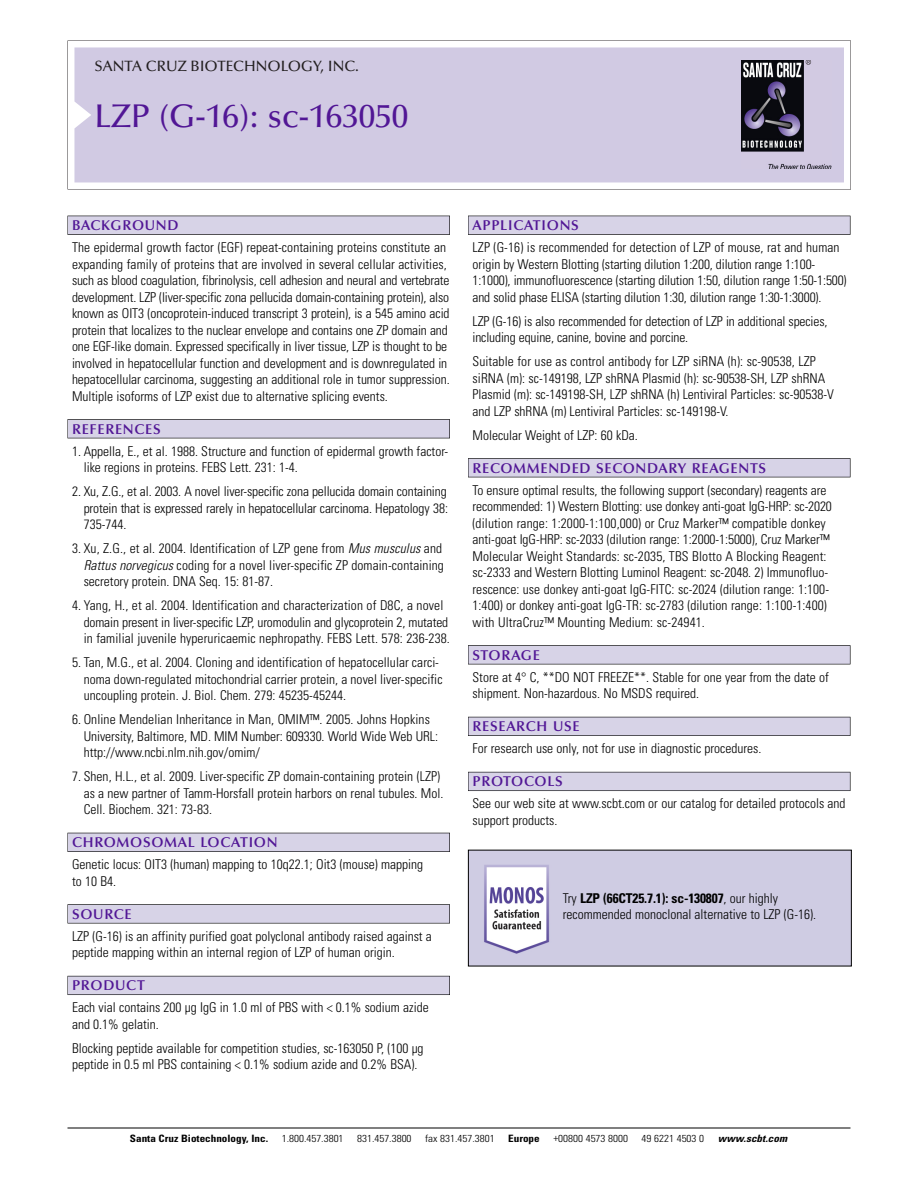
<style>
.page{position:relative;width:918px;height:1188px;background:#fff}
.page>*{position:absolute;margin:0;border:0;box-sizing:border-box;transform-origin:0 0}
.t1{font:500 33px "Optima";color:#511695}
.t2{font:500 15px "Optima";color:#231f20}
.t3{font:600 14.25px "Optima";letter-spacing:.05em;color:#511695}
.t4{font:300 condensed 13.5px/16.5px "Univers";color:#000}
.t5{font:300 condensed 10.2px "Univers";color:#000;scale:1.1 1}
.t6{font:700 condensed 10.2px "Univers";color:#000;scale:1.1 1}
.t7{font:italic 700 condensed 10.2px "Univers";letter-spacing:.005em;color:#000;scale:1.1 1}
.s1{font-style:italic}
.s2{font-weight:700}
</style>
<div class="page">
<svg style="left:68px;top:40px;width:783px;height:149px"></svg>
<div style="left:74px;top:47px;width:770px;height:135px;background:#d1cae3"></div>
<img style="left:741px;top:60px;width:90px;height:108px">
<div style="left:68px;top:216px;width:382px;height:19px;background:#525155"></div>
<div style="left:68px;top:216px;width:381px;height:18px;background:#d7d3e7"></div>
<div style="left:68px;top:419px;width:382px;height:19px;background:#525155"></div>
<div style="left:68px;top:420px;width:381px;height:18px;background:#d7d3e7"></div>
<div style="left:68px;top:833px;width:382px;height:19px;background:#525158"></div>
<div style="left:68px;top:833px;width:381px;height:18px;background:#d7d3e7"></div>
<div style="left:68px;top:904px;width:382px;height:19px;background:#575759"></div>
<div style="left:68px;top:905px;width:381px;height:18px;background:#d7d3e7"></div>
<div style="left:68px;top:976px;width:382px;height:19px;background:#5b5a62"></div>
<div style="left:68px;top:976px;width:381px;height:18px;background:#d7d3e7"></div>
<div style="left:468px;top:216px;width:382px;height:19px;background:#525155"></div>
<div style="left:468px;top:216px;width:382px;height:18px;background:#d7d3e7"></div>
<div style="left:468px;top:458px;width:382px;height:19px;background:#525155"></div>
<div style="left:468px;top:459px;width:382px;height:18px;background:#d7d3e7"></div>
<div style="left:468px;top:645px;width:382px;height:19px;background:#545357"></div>
<div style="left:468px;top:646px;width:382px;height:18px;background:#d7d3e7"></div>
<div style="left:468px;top:717px;width:382px;height:19px;background:#54535a"></div>
<div style="left:468px;top:717px;width:382px;height:18px;background:#d7d3e7"></div>
<div style="left:468px;top:772px;width:382px;height:19px;background:#5b5a62"></div>
<div style="left:468px;top:772px;width:382px;height:18px;background:#d7d3e7"></div>
<hr style="left:68px;top:1128px;width:782px;height:1px;background:#000">
<img style="left:470px;top:852px;width:380px;height:112px">
<p class="t2" style="left:94px;top:61px;width:266px">SANTA CRUZ BIOTECHNOLOGY, INC.</p>
<h1 class="t1" style="left:94px;top:103px;width:315px">LZP (G-16): sc-163050</h1>
<p class="t3" style="left:72px;top:219px;width:108px">BACKGROUND</p>
<p class="t4" style="left:72px;top:240px;width:379px">The epidermal growth factor (EGF) repeat-containing proteins constitute an expanding family of proteins that are involved in several cellular activities, such as blood coagulation, fibrinolysis, cell adhesion and neural and vertebrate development. LZP (liver-specific zona pellucida domain-containing protein), also known as OIT3 (oncoprotein-induced transcript 3 protein), is a 545 amino acid protein that localizes to the nuclear envelope and contains one ZP domain and one EGF-like domain. Expressed specifically in liver tissue, LZP is thought to be involved in hepatocellular function and development and is downregulated in hepatocellular carcinoma, suggesting an additional role in tumor suppression.<br>Multiple isoforms of LZP exist due to alternative splicing events.</p>
<p class="t3" style="left:72px;top:423px;width:90px">REFERENCES</p>
<p class="t4" style="left:84px;top:444px;width:366px;text-indent:-12px">1. Appella, E., et al. 1988. Structure and function of epidermal growth factor&shy;like regions in proteins. FEBS Lett. 231: 1-4.</p>
<p class="t4" style="left:84px;top:484px;width:366px;text-align:justify;text-indent:-12px">2. Xu, Z.G., et al. 2003. A novel liver-specific zona pellucida domain containing protein that is expressed rarely in hepatocellular carcinoma. Hepatology 38:<br>735-744.</p>
<p class="t4" style="left:84px;top:541px;width:362px;text-indent:-12px">3. Xu, Z.G., et al. 2004. Identification of LZP gene from <span class="s1">Mus musculus</span> and<br><span class="s1">Rattus norvegicus</span> coding for a novel liver-specific ZP domain-containing secretory protein. DNA Seq. 15: 81-87.</p>
<p class="t4" style="left:84px;top:598px;width:368px;text-indent:-12px">4. Yang, H., et al. 2004. Identification and characterization of D8C, a novel domain present in liver-specific LZP, uromodulin and glycoprotein 2, mutated in familial juvenile hyperuricaemic nephropathy. FEBS Lett. 578: 236-238.</p>
<p class="t4" style="left:84px;top:655px;width:360px;text-indent:-12px">5. Tan, M.G., et al. 2004. Cloning and identification of hepatocellular carci&shy;noma down-regulated mitochondrial carrier protein, a novel liver-specific uncoupling protein. J. Biol. Chem. 279: 45235-45244.</p>
<p class="t4" style="left:84px;top:712px;width:356px;text-indent:-12px">6. Online Mendelian Inheritance in Man, OMIM™. 2005. Johns Hopkins<br>University, Baltimore, MD. MIM Number: 609330. World Wide Web URL: http://www.ncbi.nlm.nih.gov/omim/</p>
<p class="t4" style="left:84px;top:769px;width:361px;text-indent:-12px">7. Shen, H.L., et al. 2009. Liver-specific ZP domain-containing protein (LZP) as a new partner of Tamm-Horsfall protein harbors on renal tubules. Mol.<br>Cell. Biochem. 321: 73-83.</p>
<p class="t3" style="left:72px;top:837px;width:207px">CHROMOSOMAL LOCATION</p>
<p class="t4" style="left:72px;top:857px;width:353px">Genetic locus: OIT3 (human) mapping to 10q22.1; Oit3 (mouse) mapping to 10 B4.</p>
<p class="t3" style="left:72px;top:908px;width:61px">SOURCE</p>
<p class="t4" style="left:72px;top:929px;width:361px">LZP (G-16) is an affinity purified goat polyclonal antibody raised against a peptide mapping within an internal region of LZP of human origin.</p>
<p class="t3" style="left:72px;top:980px;width:74px">PRODUCT</p>
<p class="t4" style="left:72px;top:1000px;width:358px">Each vial contains 200 µg IgG in 1.0 ml of PBS with &lt; 0.1% sodium azide and 0.1% gelatin.</p>
<p class="t4" style="left:72px;top:1041px;width:353px">Blocking peptide available for competition studies, sc-163050 P, (100 µg peptide in 0.5 ml PBS containing &lt; 0.1% sodium azide and 0.2% BSA).</p>
<p class="t3" style="left:473px;top:219px;width:108px">APPLICATIONS</p>
<p class="t4" style="left:473px;top:240px;width:376px">LZP (G-16) is recommended for detection of LZP of mouse, rat and human origin by Western Blotting (starting dilution 1:200, dilution range 1:100- 1:1000), immunofluorescence (starting dilution 1:50, dilution range 1:50-1:500) and solid phase ELISA (starting dilution 1:30, dilution range 1:30-1:3000).</p>
<p class="t4" style="left:473px;top:314px;width:356px">LZP (G-16) is also recommended for detection of LZP in additional species, including equine, canine, bovine and porcine.</p>
<p class="t4" style="left:473px;top:354px;width:363px">Suitable for use as control antibody for LZP siRNA (h): sc-90538, LZP siRNA (m): sc-149198, LZP shRNA Plasmid (h): sc-90538-SH, LZP shRNA Plasmid (m): sc-149198-SH, LZP shRNA (h) Lentiviral Particles: sc-90538-V and LZP shRNA (m) Lentiviral Particles: sc-149198-V.</p>
<p class="t4" style="left:473px;top:428px;width:167px">Molecular Weight of LZP: 60 kDa.</p>
<p class="t3" style="left:473px;top:462px;width:295px">RECOMMENDED SECONDARY REAGENTS</p>
<p class="t4" style="left:473px;top:483px;width:361px">To ensure optimal results, the following support (secondary) reagents are recommended: 1) Western Blotting: use donkey anti-goat IgG-HRP: sc-2020 (dilution range: 1:2000-1:100,000) or Cruz Marker™ compatible donkey anti-goat IgG-HRP: sc-2033 (dilution range: 1:2000-1:5000), Cruz Marker™ Molecular Weight Standards: sc-2035, TBS Blotto A Blocking Reagent: sc-2333 and Western Blotting Luminol Reagent: sc-2048. 2) Immunofluo&shy;rescence: use donkey anti-goat IgG-FITC: sc-2024 (dilution range: 1:100- 1:400) or donkey anti-goat IgG-TR: sc-2783 (dilution range: 1:100-1:400) with UltraCruz™ Mounting Medium: sc-24941.</p>
<p class="t3" style="left:473px;top:649px;width:69px">STORAGE</p>
<p class="t4" style="left:473px;top:670px;width:358px">Store at 4° C, **DO NOT FREEZE**. Stable for one year from the date of shipment. Non-hazardous. No MSDS required.</p>
<p class="t3" style="left:473px;top:721px;width:109px">RESEARCH USE</p>
<p class="t4" style="left:473px;top:741px;width:290px">For research use only, not for use in diagnostic procedures.</p>
<p class="t3" style="left:473px;top:776px;width:92px">PROTOCOLS</p>
<p class="t4" style="left:473px;top:796px;width:375px">See our web site at www.scbt.com or our catalog for detailed protocols and support products.</p>
<p class="t4" style="left:563px;top:891px;width:255px">Try <span class="s2">LZP (66CT25.7.1): sc-130807</span>, our highly recommended monoclonal alternative to LZP (G-16).</p>
<p class="t6" style="left:130px;top:1135px;width:127px">Santa Cruz Biotechnology, Inc.</p>
<p class="t5" style="left:282px;top:1135px;width:58px">1.800.457.3801</p>
<p class="t5" style="left:357px;top:1135px;width:51px">831.457.3800</p>
<p class="t5" style="left:425px;top:1135px;width:65px">fax 831.457.3801</p>
<p class="t6" style="left:508px;top:1135px;width:30px">Europe</p>
<p class="t5" style="left:553px;top:1135px;width:69px">+00800 4573 8000</p>
<p class="t5" style="left:642px;top:1135px;width:58px">49 6221 4503 0</p>
<p class="t7" style="left:718px;top:1135px;width:64px">www.scbt.com</p>
</div>
